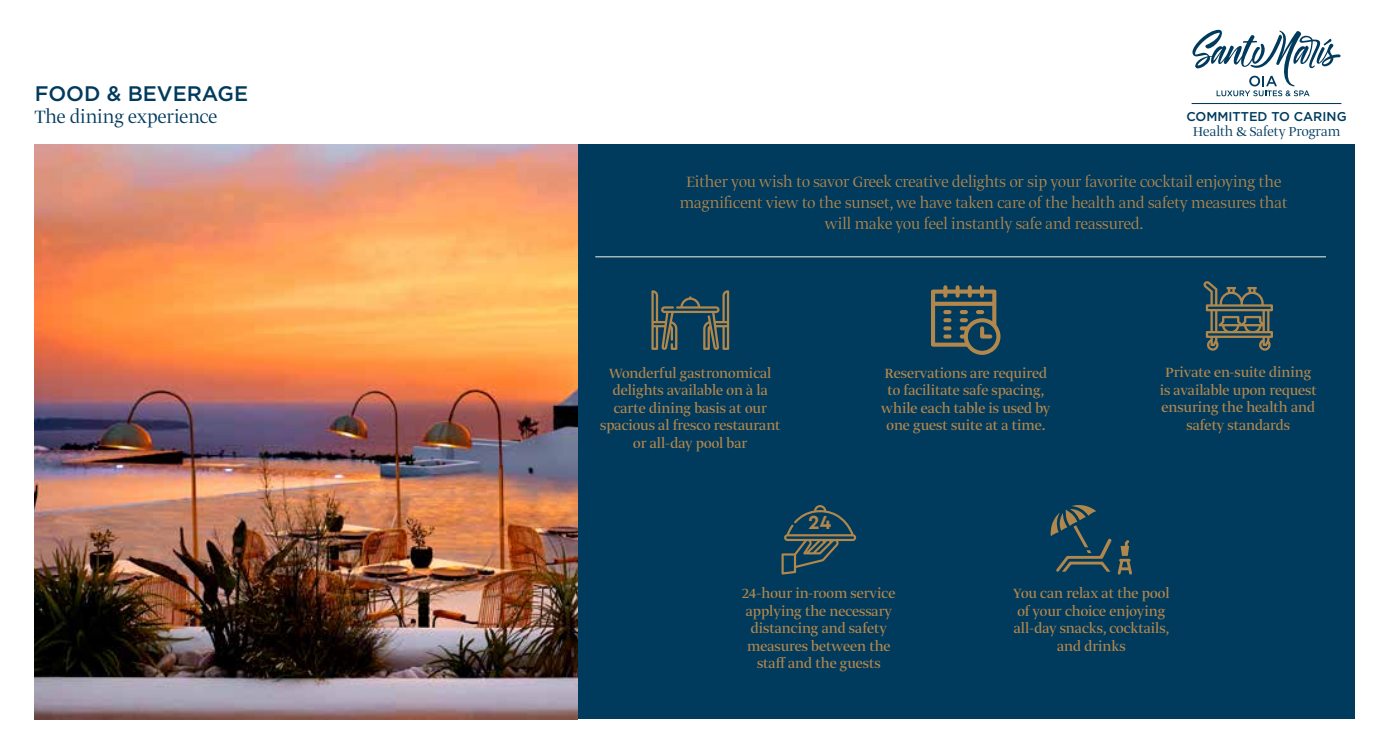
<style>
.page{position:relative;width:1389px;height:745px;background:#fff}
.page>*{position:absolute;margin:0;border:0;box-sizing:border-box;transform-origin:0 0}
.t1{font:300 21px "Greta Display Pro";color:#003a5d}
.t2{font:500 21px "Gotham";color:#003a5d}
.t3{font:700 19.95px "Cera GR";color:#b2874c}
.t4{font:300 17.5px/21px "Greta Display Pro";color:#b2874c;text-align:center}
.t5{font:15.75px/17.5px "Greta Display Pro";color:#b2874c;text-align:center}
.t6{font:300 15.22px "Greta Display Pro";color:#003a5d}
.t7{font:500 12.78px "Gotham";color:#003a5d}
</style>
<div class="page">
<div style="left:577px;top:144px;width:777px;height:574px;background:#003a5d"></div>
<img style="left:35px;top:144px;width:542px;height:574px">
<svg style="left:651px;top:290px;width:78px;height:59px"></svg>
<svg style="left:782px;top:505px;width:74px;height:69px"></svg>
<svg style="left:1203px;top:281px;width:70px;height:70px"></svg>
<svg style="left:931px;top:285px;width:69px;height:69px"></svg>
<svg style="left:1118px;top:540px;width:14px;height:34px"></svg>
<svg style="left:1050px;top:505px;width:61px;height:66px"></svg>
<hr style="left:595px;top:256px;width:731px;height:1px;background:#bbc6c3">
<svg style="left:1192px;top:30px;width:149px;height:66px"></svg>
<hr style="left:1192px;top:103px;width:149px;height:1px;background:#003a5d">
<h1 class="t2" style="left:35px;top:80px;width:215px">FOOD &amp; BEVERAGE</h1>
<h1 class="t1" style="left:35px;top:104px;width:184px">The dining experience</h1>
<p class="t7" style="left:1186px;top:108px;width:162px">COMMITTED TO CARING</p>
<p class="t6" style="left:1193px;top:122px;width:149px">Health &amp; Safety Program</p>
<p class="t4" style="left:680px;top:171px;width:609px">Either you wish to savor Greek creative delights or sip your favorite cocktail enjoying the magnificent view to the sunset, we have taken care of the health and safety measures that will make you feel instantly safe and reassured.</p>
<p class="t5" style="left:600px;top:365px;width:182px">Wonderful gastronomical delights available on à la carte dining basis at our spacious al fresco restaurant or all-day pool bar</p>
<p class="t5" style="left:881px;top:365px;width:171px">Reservations are required to facilitate safe spacing, while each table is used by one guest suite at a time.</p>
<p class="t5" style="left:1160px;top:364px;width:159px">Private en-suite dining is available upon request ensuring the health and safety standards</p>
<p class="t3" style="left:808px;top:510px;width:25px">24</p>
<p class="t5" style="left:742px;top:585px;width:155px">24-hour in-room service applying the necessary distancing and safety measures between the staff and the guests</p>
<p class="t5" style="left:1013px;top:585px;width:158px">You can relax at the pool of your choice enjoying all-day snacks, cocktails, and drinks</p>
</div>
